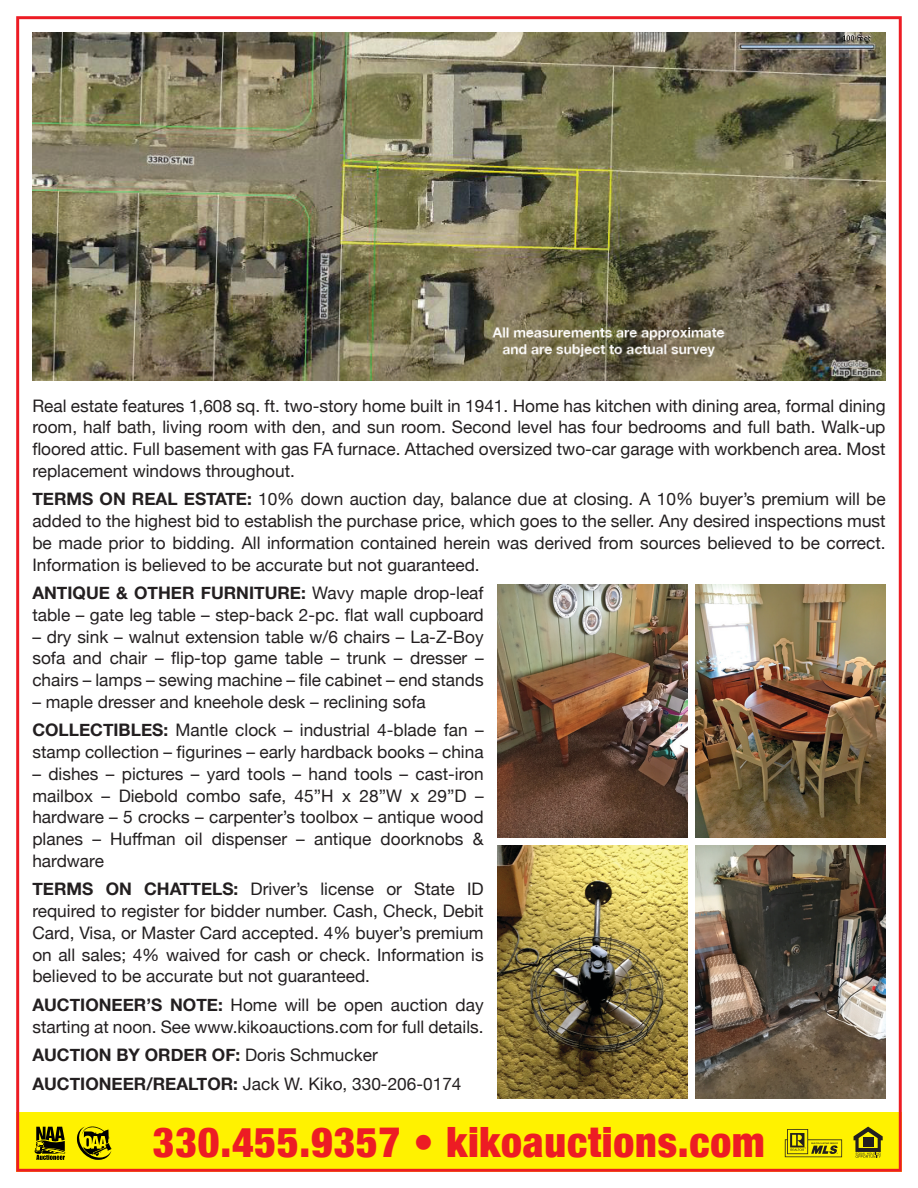
<style>
.page{position:relative;width:918px;height:1188px;background:#fff}
.page>*{position:absolute;margin:0;border:0;box-sizing:border-box;transform-origin:0 0}
.t1{font:900 condensed 41.7px "Helvetica Neue";letter-spacing:.02em;color:#ed1c24}
.t2{font:17.25px/21.8px "Helvetica Neue";color:#231f20;text-align:justify}
.t3{font:700 17.25px "Helvetica Neue";color:#231f20}
.s1{font-weight:700}
.s2{font-weight:400}
</style>
<div class="page">
<img style="left:16px;top:16px;width:886px;height:1156px">
<svg style="left:34px;top:1127px;width:31px;height:33px"></svg>
<svg style="left:77px;top:1127px;width:34px;height:33px"></svg>
<p class="t2" style="left:32px;top:396px;width:855px">Real estate features 1,608 sq. ft. two-story home built in 1941. Home has kitchen with dining area, formal dining room, half bath, living room with den, and sun room. Second level has four bedrooms and full bath. Walk-up floored attic. Full basement with gas FA furnace. Attached oversized two-car garage with workbench area. Most replacement windows throughout.</p>
<p class="t2" style="left:32px;top:489px;width:855px"><span class="s1">TERMS ON REAL ESTATE:</span> 10% down auction day, balance due at closing. A 10% buyer’s premium will be added to the highest bid to establish the purchase price, which goes to the seller. Any desired inspections must be made prior to bidding. All information contained herein was derived from sources believed to be correct.<br>Information is believed to be accurate but not guaranteed.</p>
<p class="t2" style="left:32px;top:583px;width:453px"><span class="s1">ANTIQUE &amp; OTHER FURNITURE:</span> Wavy maple drop-leaf table – gate leg table – step-back 2-pc. flat wall cupboard</p>
<p class="t2" style="left:32px;top:627px;width:453px">– dry sink – walnut extension table w/6 chairs – La-Z-Boy sofa and chair – flip-top game table – trunk – dresser – chairs – lamps – sewing machine – file cabinet – end stands</p>
<p class="t2" style="left:32px;top:692px;width:395px">– maple dresser and kneehole desk – reclining sofa</p>
<p class="t2" style="left:32px;top:720px;width:453px"><span class="s1">COLLECTIBLES:</span> Mantle clock – industrial 4-blade fan – stamp collection – figurines – early hardback books – china</p>
<p class="t2" style="left:32px;top:764px;width:453px">– dishes – pictures – yard tools – hand tools – cast-iron mailbox – Diebold combo safe, 45”H x 28”W x 29”D – hardware – 5 crocks – carpenter’s toolbox – antique wood planes – Huffman oil dispenser – antique doorknobs &amp; hardware</p>
<p class="t2" style="left:32px;top:879px;width:453px"><span class="s1">TERMS ON CHATTELS:</span> Driver’s license or State ID required to register for bidder number. Cash, Check, Debit Card, Visa, or Master Card accepted. 4% buyer’s premium on all sales; 4% waived for cash or check. Information is believed to be accurate but not guaranteed.</p>
<p class="t2" style="left:32px;top:995px;width:453px"><span class="s1">AUCTIONEER’S NOTE:</span> Home will be open auction day starting at noon. See www.kikoauctions.com for full details.</p>
<p class="t3" style="left:32px;top:1042px;width:347px">AUCTION BY ORDER OF: <span class="s2">Doris Schmucker</span></p>
<p class="t2" style="left:32px;top:1074px;width:431px"><span class="s1">AUCTIONEER/REALTOR:</span> Jack W. Kiko, 330-206-0174</p>
<p class="t1" style="left:153px;top:1108px;width:613px">330.455.9357 • kikoauctions.com</p>
</div>
